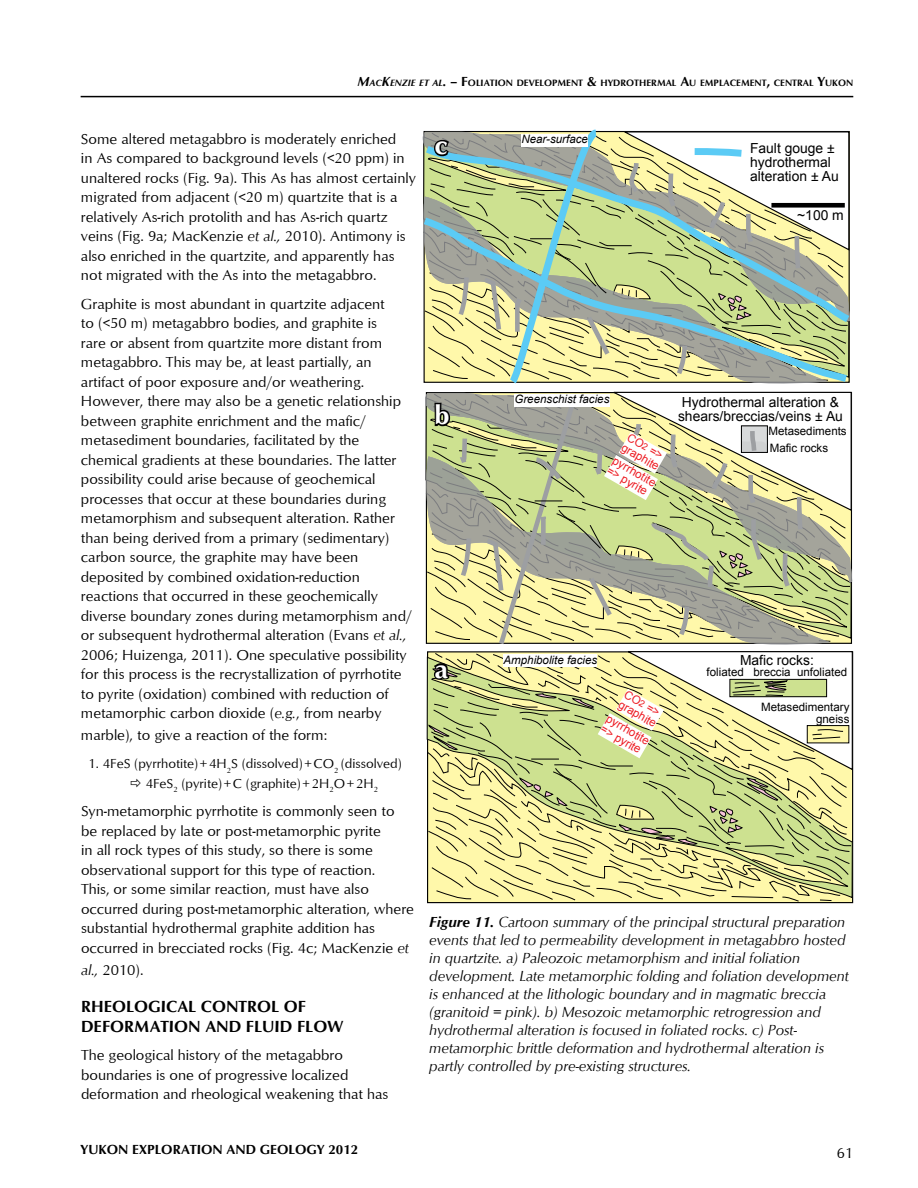
<style>
.page{position:relative;width:918px;height:1188px;background:#fff}
.page>*{position:absolute;margin:0;border:0;box-sizing:border-box;transform-origin:0 0}
.t1{font:700 27px "Optimum";color:#fff}
.t2{font:700 16.5px/19.5px "Optimum";color:#000;text-align:center}
.t3{font:15px/19.5px "Optimum";color:#000}
.t4{font:italic 15px/18px "Optimum";color:#000}
.t5{font:13.8px/13.8px "Arial";color:#000}
.t6{font:13.5px/19.5px "Optimum";color:#000}
.t7{font:700 13.5px "Optimum";color:#000}
.t8{font:11.55px/11.6px "Arial";color:#000;text-align:right}
.t9{font:11.55px/11.6px "Arial";color:#ed1d24}
.t10{font:italic 11.55px "Arial";color:#000}
.t11{font:700 9.45px "Optimum";color:#000}
.s1{font-style:italic;font-size:13.5px}
.s2{font-style:italic}
.s3{font-size:13.5px}
.s4{font-size:9.3px}
.s5{font-weight:700}
</style>
<div class="page">
<hr style="left:81px;top:96px;width:772px;height:1px;background:#000">
<svg style="left:423px;top:130px;width:430px;height:772px"></svg>
<p class="t11" style="left:358px;top:77px;width:497px"><span class="s1">M</span><span class="s2">AC</span><span class="s1">K</span><span class="s2">ENZIE ET AL</span><span class="s1">.</span> <span class="s3">– F</span>OLIATION DEVELOPMENT <span class="s3">&amp;</span> HYDROTHERMAL <span class="s3">A</span>U EMPLACEMENT<span class="s3">,</span> CENTRAL <span class="s3">Y</span>UKON</p>
<p class="t3" style="left:81px;top:129px;width:336px">Some altered metagabbro is moderately enriched<br>in As compared to background levels (&lt;20 ppm) in unaltered rocks (Fig. 9a). This As has almost certainly migrated from adjacent (&lt;20 m) quartzite that is a relatively As-rich protolith and has As-rich quartz veins (Fig. 9a; MacKenzie <span class="s2">et al.,</span> 2010). Antimony is also enriched in the quartzite, and apparently has not migrated with the As into the metagabbro.</p>
<p class="t3" style="left:81px;top:294px;width:332px">Graphite is most abundant in quartzite adjacent<br>to (&lt;50 m) metagabbro bodies, and graphite is<br>rare or absent from quartzite more distant from metagabbro. This may be, at least partially, an artifact of poor exposure and/or weathering.<br>However, there may also be a genetic relationship between graphite enrichment and the mafic/ metasediment boundaries, facilitated by the chemical gradients at these boundaries. The latter possibility could arise because of geochemical processes that occur at these boundaries during metamorphism and subsequent alteration. Rather than being derived from a primary (sedimentary) carbon source, the graphite may have been deposited by combined oxidation-reduction reactions that occurred in these geochemically diverse boundary zones during metamorphism and/ or subsequent hydrothermal alteration (Evans <span class="s2">et al., </span>2006; Huizenga, 2011). One speculative possibility for this process is the recrystallization of pyrrhotite to pyrite (oxidation) combined with reduction of metamorphic carbon dioxide (<span class="s2">e.g.</span>, from nearby</p>
<p class="t3" style="left:81px;top:725px;width:248px">marble), to give a reaction of the form:</p>
<p class="t6" style="left:146px;top:754px;width:258px;text-indent:-57px">1. 4FeS (pyrrhotite)+4H<sub>2</sub>S (dissolved)+CO<sub>2</sub> (dissolved)<br>4FeS<sub>2</sub> (pyrite)+C (graphite)+2H<sub>2</sub>O+2H<sub>2</sub></p>
<p class="t3" style="left:81px;top:801px;width:335px">Syn-metamorphic pyrrhotite is commonly seen to be replaced by late or post-metamorphic pyrite<br>in all rock types of this study, so there is some observational support for this type of reaction.<br>This, or some similar reaction, must have also occurred during post-metamorphic alteration, where substantial hydrothermal graphite addition has occurred in brecciated rocks (Fig. 4c; MacKenzie <span class="s2">et</span></p>
<p class="t3" style="left:81px;top:959px;width:64px"><span class="s2">al.,</span> 2010).</p>
<p class="t2" style="left:81px;top:997px;width:11px">RHE</p>
<p class="t2" style="left:81px;top:997px;width:264px">OLOG ICAL CONTROL OF<br>DEFORMATION AND FLUID FLOW</p>
<p class="t3" style="left:81px;top:1045px;width:309px">The geological history of the metagabbro boundaries is one of progressive localized deformation and rheological weakening that has</p>
<h1 class="t1" style="left:434px;top:130px;width:14px">C</h1>
<p class="t10" style="left:521px;top:132px;width:68px">Near-surface</p>
<p class="t5" style="left:750px;top:142px;width:90px">Fault gouge ± hydrothermal alteration ± Au</p>
<p class="t5" style="left:797px;top:209px;width:48px">~100 m</p>
<h1 class="t1" style="left:434px;top:400px;width:17px">B</h1>
<p class="t10" style="left:514px;top:392px;width:96px">Greenschist facies</p>
<p class="t9" style="left:631px;top:431px;width:43px;rotate:30deg">CO<span class="s4">2</span> =&gt; graphite</p>
<p class="t9" style="left:616px;top:455px;width:50px;rotate:30deg">pyrrhotite =&gt; pyrite</p>
<p class="t5" style="left:678px;top:396px;width:166px">Hydrothermal alteration &amp; shears/breccias/veins ± Au</p>
<p class="t8" style="left:769px;top:423px;width:80px;line-height:16.8px;text-align:left">Metasediments<br>Mafic rocks</p>
<h1 class="t1" style="left:434px;top:653px;width:15px">A</h1>
<p class="t10" style="left:504px;top:652px;width:95px">Amphibolite facies</p>
<p class="t9" style="left:628px;top:688px;width:43px;rotate:30deg">CO<span class="s4">2</span> =&gt; graphite</p>
<p class="t9" style="left:610px;top:713px;width:50px;rotate:30deg">pyrrhotite =&gt; pyrite</p>
<p class="t5" style="left:740px;top:653px;width:75px">Mafic rocks:</p>
<p class="t8" style="left:707px;top:667px;width:142px">foliated breccia unfoliated</p>
<p class="t8" style="left:761px;top:702px;width:90px">Metasedimentary gneiss</p>
<p class="t4" style="left:429px;top:913px;width:421px"><span class="s5">Figure 11.</span> Cartoon summary of the principal structural preparation events that led to permeability development in metagabbro hosted in quartzite. a) Paleozoic metamorphism and initial foliation development. Late metamorphic folding and foliation development is enhanced at the lithologic boundary and in magmatic breccia (granitoid = pink). b) Mesozoic metamorphic retrogression and hydrothermal alteration is focused in foliated rocks. c) Post&shy;metamorphic brittle deformation and hydrothermal alteration is partly controlled by pre-existing structures.</p>
<p class="t7" style="left:81px;top:1142px;width:279px">YUKON EXPLORATION AND GEOLOGY 2012</p>
<p class="t3" style="left:837px;top:1143px;width:18px">61</p>
</div>
